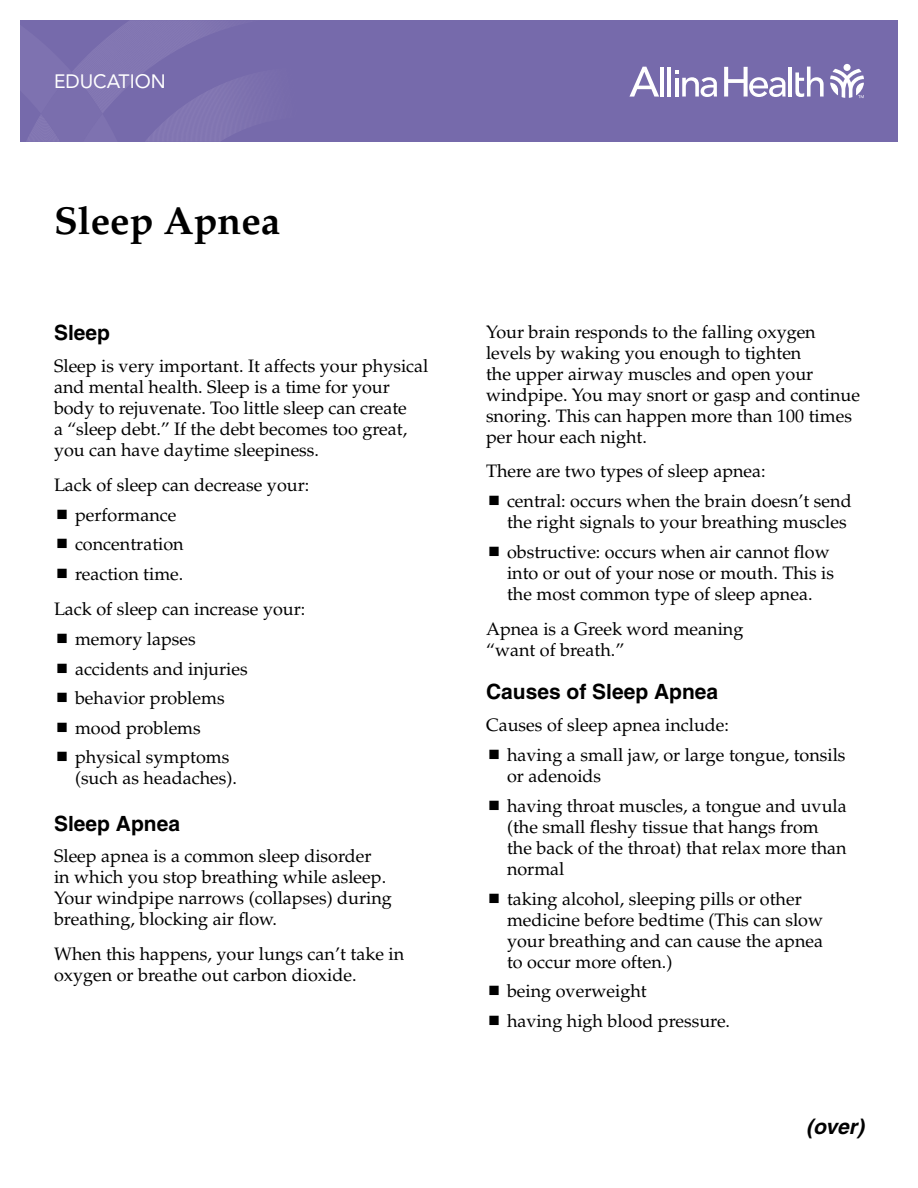
<style>
.page{position:relative;width:918px;height:1188px;background:#fff}
.page>*{position:absolute;margin:0;border:0;box-sizing:border-box;transform-origin:0 0}
.t1{font:700 39px "Palatino";color:#000}
.t2{font:700 21px "Helvetica";color:#000}
.t3{font:italic 700 21px "Helvetica";color:#000}
.t4{font:19.2px "Avenir LT Std";color:#fff}
.t5{font:18px/21px "Palatino";color:#000}
</style>
<div class="page">
<div style="left:20px;top:20px;width:878px;height:122px;background:#766aab"></div>
<svg style="left:27px;top:20px;width:218px;height:122px"></svg>
<svg style="left:830px;top:69px;width:34px;height:29px"></svg>
<div style="left:844px;top:64px;width:7px;height:7px;background:#fff;border-radius:50%"></div>
<hr style="left:660px;top:67px;width:4px;height:30px;background:#fff">
<hr style="left:667px;top:67px;width:4px;height:30px;background:#fff">
<hr style="left:789px;top:67px;width:3px;height:30px;background:#fff">
<svg style="left:795px;top:67px;width:29px;height:30px"></svg>
<svg style="left:675px;top:71px;width:42px;height:26px"></svg>
<svg style="left:629px;top:67px;width:30px;height:30px"></svg>
<svg style="left:724px;top:67px;width:62px;height:30px"></svg>
<p class="t4" style="left:54px;top:70px;width:113px">EDUCATION</p>
<h1 class="t1" style="left:54px;top:198px;width:228px">Sleep Apnea</h1>
<p class="t2" style="left:54px;top:320px;width:58px">Sleep</p>
<p class="t5" style="left:54px;top:356px;width:376px">Sleep is very important. It affects your physical and mental health. Sleep is a time for your body to rejuvenate. Too little sleep can create<br>a “sleep debt.” If the debt becomes too great, you can have daytime sleepiness.</p>
<p class="t5" style="left:75px;top:470px;width:236px;line-height:29.7px;text-indent:-21px">Lack of sleep can decrease your: performance<br>concentration<br>reaction time.</p>
<p class="t5" style="left:75px;top:594px;width:232px;line-height:29.7px;text-indent:-21px">Lack of sleep can increase your: memory lapses<br>accidents and injuries behavior problems<br>mood problems<br>physical symptoms</p>
<p class="t5" style="left:75px;top:768px;width:163px">(such as headaches).</p>
<p class="t2" style="left:54px;top:810px;width:128px">Sleep Apnea</p>
<p class="t5" style="left:54px;top:846px;width:339px">Sleep apnea is a common sleep disorder<br>in which you stop breathing while asleep.<br>Your windpipe narrows (collapses) during breathing, blocking air flow.</p>
<p class="t5" style="left:54px;top:944px;width:352px">When this happens, your lungs can’t take in oxygen or breathe out carbon dioxide.</p>
<p class="t5" style="left:486px;top:322px;width:375px">Your brain responds to the falling oxygen levels by waking you enough to tighten<br>the upper airway muscles and open your windpipe. You may snort or gasp and continue snoring. This can happen more than 100 times per hour each night.</p>
<p class="t5" style="left:507px;top:457px;width:346px;line-height:30px;text-indent:-21px">There are two types of sleep apnea:<br>central: occurs when the brain doesn’t send</p>
<p class="t5" style="left:507px;top:508px;width:341px;line-height:29.7px">the right signals to your breathing muscles obstructive: occurs when air cannot flow</p>
<p class="t5" style="left:507px;top:563px;width:329px">into or out of your nose or mouth. This is the most common type of sleep apnea.</p>
<p class="t5" style="left:486px;top:619px;width:259px">Apnea is a Greek word meaning “want of breath.”</p>
<p class="t2" style="left:486px;top:679px;width:234px">Causes of Sleep Apnea</p>
<p class="t5" style="left:507px;top:710px;width:340px;line-height:30px;text-indent:-21px">Causes of sleep apnea include:<br>having a small jaw, or large tongue, tonsils</p>
<p class="t5" style="left:507px;top:762px;width:341px;line-height:29.7px">or adenoids<br>having throat muscles, a tongue and uvula</p>
<p class="t5" style="left:507px;top:817px;width:341px">(the small fleshy tissue that hangs from the back of the throat) that relax more than normal</p>
<p class="t5" style="left:507px;top:888px;width:318px">taking alcohol, sleeping pills or other medicine before bedtime (This can slow your breathing and can cause the apnea to occur more often.)</p>
<p class="t5" style="left:507px;top:977px;width:225px;line-height:29.7px">being overweight<br>having high blood pressure.</p>
<p class="t3" style="left:806px;top:1114px;width:59px">(over)</p>
</div>
